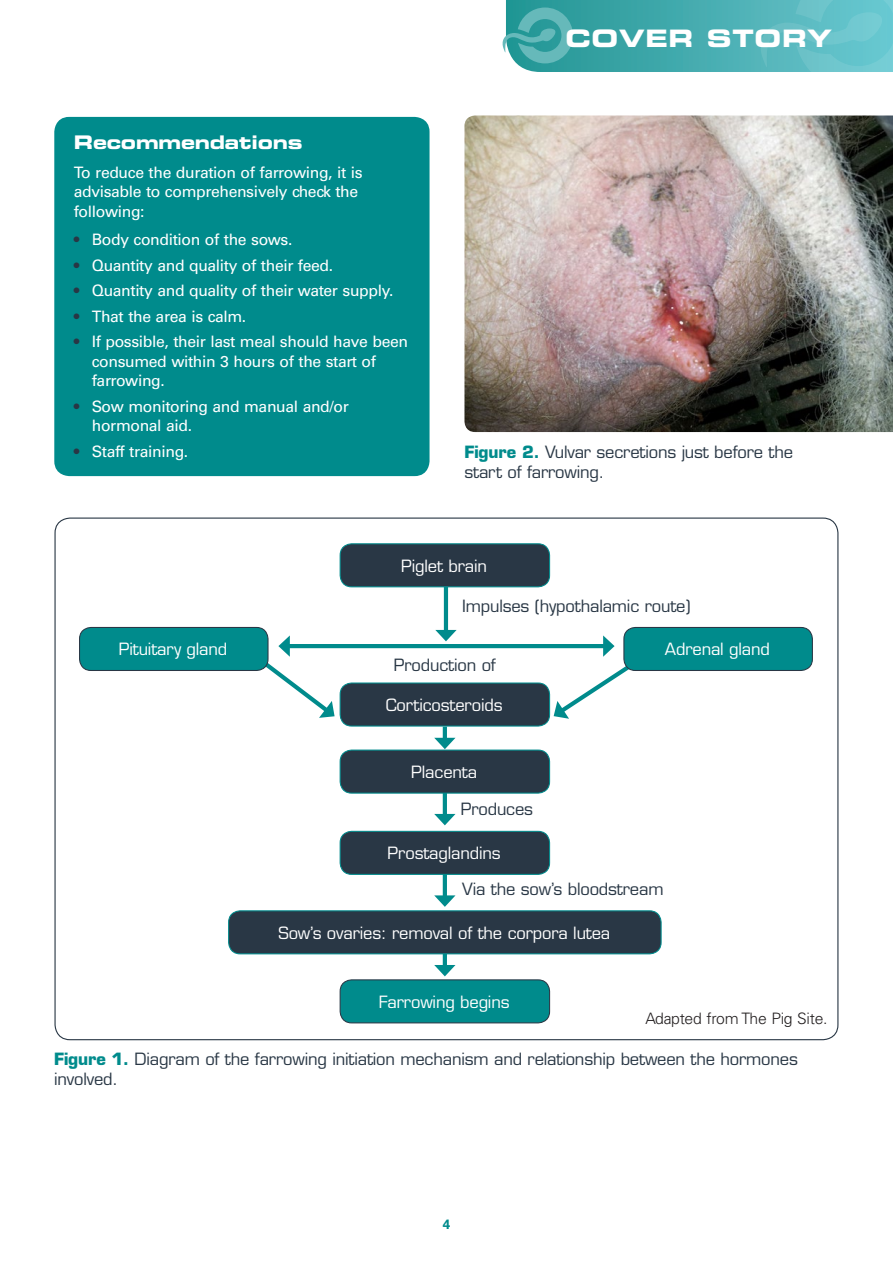
<style>
.page{position:relative;width:893px;height:1263px;background:#fff}
.page>*{position:absolute;margin:0;border:0;box-sizing:border-box;transform-origin:0 0}
.t1{font:24px "Eurostile LT Std Bold Ex 2";letter-spacing:.03em;color:#fff}
.MSD_Titular_desplega{font:18.75px "Eurostile LT Std Bold Ex 2";letter-spacing:-.01em;color:#fff}
.MSD_Pie_de_foto{font:16.5px/19.5px "Eurostile LT Std";letter-spacing:-.01em;color:#293745}
.MSD_Esquema_texto_bl{font:16.5px "Eurostile LT Std";letter-spacing:-.01em;color:#fff}
.MSD_Esquema_texto_bl-2{font:16.5px "Eurostile LT Std";letter-spacing:-.01em;color:#293745}
.MSD_Despiece_texto{font:15.75px/19.5px "Univers LT Std";letter-spacing:-.025em;color:#fff}
.MSD_Tabla_pie{font:300 15.75px "Univers LT Std";letter-spacing:-.02em;color:#231f20}
.t2{font:700 13.5px "Univers LT Std";color:#008b8c}
.s1{color:#293745}
.s2{font-weight:700;color:#008b8c}
</style>
<div class="page">
<svg style="left:503px;top:0;width:390px;height:72px;background:#4fb1b5"></svg>
<div style="left:54px;top:117px;width:376px;height:359px;background:#008b8c;border-radius:15px"></div>
<div style="left:340px;top:544px;width:210px;height:43px;background:#293745;border-radius:12px"></div>
<div style="left:340px;top:543px;width:210px;height:44px;border:1px solid #008b8c;border-radius:12px"></div>
<div style="left:340px;top:683px;width:210px;height:43px;background:#293745;border-radius:12px"></div>
<div style="left:340px;top:682px;width:210px;height:44px;border:1px solid #008b8c;border-radius:12px"></div>
<div style="left:229px;top:911px;width:432px;height:43px;background:#293745;border-radius:12px"></div>
<div style="left:228px;top:910px;width:434px;height:44px;border:1px solid #008b8c;border-radius:12px"></div>
<div style="left:340px;top:980px;width:210px;height:43px;background:#008b8c;border-radius:12px"></div>
<div style="left:340px;top:979px;width:210px;height:44px;border:1px solid #293745;border-radius:12px"></div>
<hr style="left:444px;top:587px;width:4px;height:47px;background:#008b8c">
<svg style="left:435px;top:630px;width:22px;height:11px"></svg>
<hr style="left:443px;top:954px;width:4px;height:15px;background:#008b8c">
<svg style="left:434px;top:965px;width:21px;height:11px"></svg>
<hr style="left:443px;top:871px;width:4px;height:28px;background:#008b8c">
<svg style="left:434px;top:895px;width:21px;height:12px"></svg>
<hr style="left:443px;top:791px;width:4px;height:27px;background:#008b8c">
<svg style="left:434px;top:814px;width:21px;height:11px"></svg>
<hr style="left:443px;top:727px;width:4px;height:15px;background:#008b8c">
<svg style="left:434px;top:738px;width:21px;height:11px"></svg>
<div style="left:80px;top:627px;width:188px;height:43px;background:#008b8c;border-radius:12px"></div>
<div style="left:79px;top:627px;width:190px;height:44px;border:1px solid #293745;border-radius:12px"></div>
<div style="left:624px;top:627px;width:188px;height:43px;background:#008b8c;border-radius:12px"></div>
<div style="left:623px;top:627px;width:190px;height:44px;border:1px solid #293745;border-radius:12px"></div>
<hr style="left:286px;top:644px;width:321px;height:4px;background:#008b8c">
<svg style="left:258px;top:635px;width:77px;height:83px"></svg>
<svg style="left:554px;top:635px;width:81px;height:84px"></svg>
<div style="left:340px;top:750px;width:210px;height:43px;background:#293745;border-radius:12px"></div>
<div style="left:340px;top:749px;width:210px;height:45px;border:1px solid #008b8c;border-radius:12px"></div>
<div style="left:340px;top:831px;width:210px;height:43px;background:#293745;border-radius:12px"></div>
<div style="left:340px;top:831px;width:210px;height:44px;border:1px solid #008b8c;border-radius:12px"></div>
<img style="left:464px;top:115px;width:429px;height:317px">
<p class="MSD_Titular_desplega" style="left:74px;top:129px;width:230px">Recommendations</p>
<p class="MSD_Despiece_texto" style="left:74px;top:162px;width:290px">To reduce the duration of farrowing, it is advisable to comprehensively check the following:</p>
<p class="MSD_Despiece_texto" style="left:74px;top:230px;width:220px"><span class="s1">•</span> Body condition of the sows.</p>
<p class="MSD_Despiece_texto" style="left:74px;top:255px;width:261px"><span class="s1">•</span> Quantity and quality of their feed.</p>
<p class="MSD_Despiece_texto" style="left:74px;top:281px;width:321px"><span class="s1">•</span> Quantity and quality of their water supply.</p>
<p class="MSD_Despiece_texto" style="left:74px;top:306px;width:174px"><span class="s1">•</span> That the area is calm.</p>
<p class="MSD_Despiece_texto" style="left:92px;top:332px;width:318px;text-indent:-18px"><span class="s1">•</span> If possible, their last meal should have been consumed within 3 hours of the start of farrowing.</p>
<p class="MSD_Despiece_texto" style="left:92px;top:396px;width:259px;text-indent:-18px"><span class="s1">•</span> Sow monitoring and manual and/or hormonal aid.</p>
<p class="MSD_Despiece_texto" style="left:74px;top:441px;width:116px"><span class="s1">•</span> Staff training.</p>
<h1 class="t1" style="left:565px;top:22px;width:268px">COVER STORY</h1>
<p class="MSD_Pie_de_foto" style="left:464px;top:442px;width:330px"><span class="s2">Figure 2.</span> Vulvar secretions just before the start of farrowing.</p>
<p class="MSD_Esquema_texto_bl" style="left:401px;top:555px;width:87px">Piglet brain</p>
<p class="MSD_Esquema_texto_bl-2" style="left:462px;top:596px;width:230px">Impulses (hypothalamic route)</p>
<p class="MSD_Esquema_texto_bl" style="left:119px;top:639px;width:110px">Pituitary gland</p>
<p class="MSD_Esquema_texto_bl" style="left:665px;top:639px;width:107px">Adrenal gland</p>
<p class="MSD_Esquema_texto_bl-2" style="left:394px;top:654px;width:104px">Production of</p>
<p class="MSD_Esquema_texto_bl" style="left:386px;top:695px;width:118px">Corticosteroids</p>
<p class="MSD_Esquema_texto_bl" style="left:411px;top:762px;width:68px">Placenta</p>
<p class="MSD_Esquema_texto_bl-2" style="left:461px;top:799px;width:74px">Produces</p>
<p class="MSD_Esquema_texto_bl" style="left:388px;top:843px;width:115px">Prostaglandins</p>
<p class="MSD_Esquema_texto_bl-2" style="left:462px;top:879px;width:203px">Via the sow’s bloodstream</p>
<p class="MSD_Esquema_texto_bl" style="left:278px;top:922px;width:333px">Sow’s ovaries: removal of the corpora lutea</p>
<p class="MSD_Esquema_texto_bl" style="left:379px;top:991px;width:132px">Farrowing begins</p>
<p class="MSD_Tabla_pie" style="left:645px;top:1009px;width:184px">Adapted from The Pig Site.</p>
<p class="MSD_Pie_de_foto" style="left:54px;top:1049px;width:745px"><span class="s2">Figure 1.</span> Diagram of the farrowing initiation mechanism and relationship between the hormones involved.</p>
<p class="t2" style="left:443px;top:1217px;width:9px">4</p>
</div>
